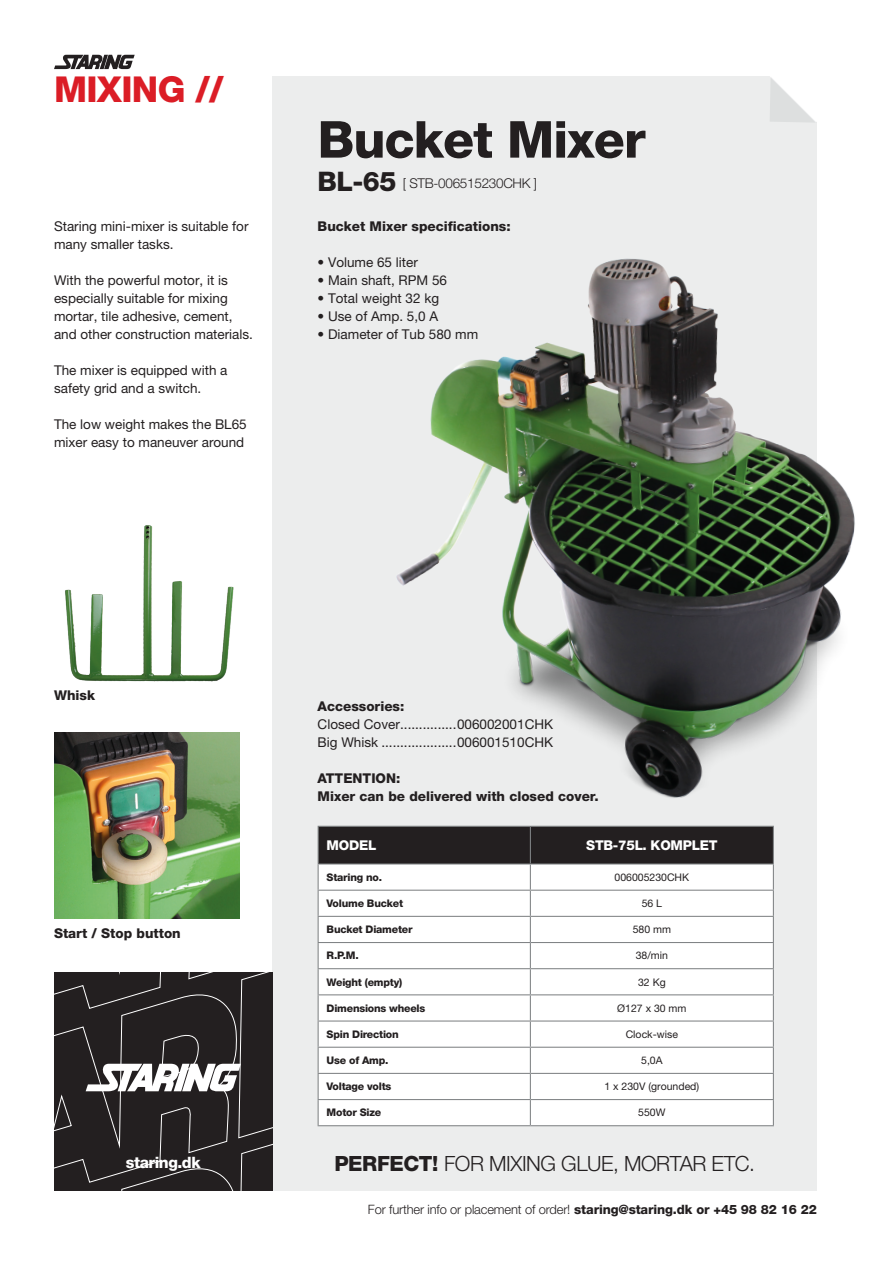
<style>
.page{position:relative;width:893px;height:1263px;background:#fff}
.page>*{position:absolute;margin:0;border:0;box-sizing:border-box;transform-origin:0 0}
.t1{font:800 51px "Helvetica Neue LT Pro";letter-spacing:-.02em;color:#231f20}
.t2{font:800 35.7px "Helvetica Neue LT Pro";letter-spacing:-.02em;color:#db1d26}
.t3{font:300 21px "Helvetica Neue LT Pro";letter-spacing:-.02em;color:#231f20}
.t4{font:800 15.75px "Helvetica Neue LT Pro";letter-spacing:-.03em;color:#fff}
.t5{font:13.5px/18px "Helvetica Neue LT Pro";color:#231f20}
.t6{font:800 13.5px "Helvetica Neue LT Pro";color:#231f20}
.t7{font:300 13.5px "Helvetica Neue LT Pro";letter-spacing:-.02em;color:#231f20}
.t8{font:800 13.5px "Helvetica Neue LT Pro";letter-spacing:-.02em;color:#fff}
.t9{font:300 12.9px "Helvetica Neue LT Pro";letter-spacing:-.01em;color:#231f20}
.t10{font:800 10.5px "Helvetica Neue LT Pro";letter-spacing:-.02em;color:#231f20}
.t11{font:10.5px "Helvetica Neue LT Pro";color:#231f20}
.s1{font-weight:800;font-size:27px}
.s2{font-weight:800}
</style>
<div class="page">
<div style="left:273px;top:77px;width:544px;height:1114px;background:#eceded"></div>
<svg style="left:770px;top:77px;width:47px;height:45px"></svg>
<svg style="left:54px;top:55px;width:81px;height:14px"></svg>
<svg style="left:54px;top:972px;width:219px;height:219px;background:#373334"></svg>
<img style="left:396px;top:258px;width:459px;height:540px">
<svg style="left:318px;top:826px;width:456px;height:299px;background:#dedede"></svg>
<hr style="left:318px;top:1125px;width:212px;height:1px;background:#818486">
<hr style="left:530px;top:1125px;width:244px;height:1px;background:#818486">
<img style="left:54px;top:733px;width:186px;height:186px">
<img style="left:65px;top:525px;width:169px;height:157px">
<h2 class="t2" style="left:54px;top:68px;width:171px">MIXING //</h2>
<p class="t5" style="left:54px;top:217px;width:196px">Staring mini-mixer is suitable for many smaller tasks.</p>
<p class="t5" style="left:54px;top:271px;width:201px">With the powerful motor, it is especially suitable for mixing mortar, tile adhesive, cement, and other construction materials.</p>
<p class="t5" style="left:54px;top:361px;width:175px">The mixer is equipped with a safety grid and a switch.</p>
<p class="t5" style="left:54px;top:415px;width:194px">The low weight makes the BL65 mixer easy to maneuver around</p>
<p class="t1" style="left:318px;top:109px;width:329px">Bucket Mixer</p>
<p class="t7" style="left:318px;top:175px;width:221px"><span class="s1">BL-65</span> [ STB-006515230CHK ]</p>
<p class="t6" style="left:318px;top:218px;width:195px">Bucket Mixer specifications:</p>
<p class="t5" style="left:318px;top:253px;width:102px">• Volume 65 liter</p>
<p class="t5" style="left:318px;top:271px;width:131px">• Main shaft, RPM 56</p>
<p class="t5" style="left:318px;top:289px;width:123px">• Total weight 32 kg</p>
<p class="t5" style="left:318px;top:307px;width:122px">• Use of Amp. 5,0 A</p>
<p class="t5" style="left:318px;top:325px;width:162px">• Diameter of Tub 580 mm</p>
<p class="t6" style="left:54px;top:687px;width:43px">Whisk</p>
<p class="t6" style="left:54px;top:925px;width:128px">Start / Stop button</p>
<p class="t4" style="left:126px;top:1153px;width:76px">staring.dk</p>
<p class="t6" style="left:318px;top:698px;width:88px">Accessories:</p>
<p class="t5" style="left:318px;top:715px;width:237px">Closed Cover...............006002001CHK</p>
<p class="t5" style="left:318px;top:733px;width:237px">Big Whisk ....................006001510CHK</p>
<p class="t6" style="left:318px;top:770px;width:84px">ATTENTION:</p>
<p class="t6" style="left:318px;top:788px;width:283px">Mixer can be delivered with closed cover.</p>
<p class="t8" style="left:327px;top:837px;width:51px">MODEL</p>
<p class="t8" style="left:586px;top:837px;width:133px">STB-75L. KOMPLET</p>
<p class="t10" style="left:327px;top:871px;width:57px">Staring no.</p>
<p class="t11" style="left:614px;top:871px;width:76px">006005230CHK</p>
<p class="t10" style="left:327px;top:897px;width:78px">Volume Bucket</p>
<p class="t11" style="left:642px;top:897px;width:22px">56 L</p>
<p class="t10" style="left:327px;top:923px;width:87px">Bucket Diameter</p>
<p class="t11" style="left:633px;top:923px;width:40px">580 mm</p>
<p class="t10" style="left:327px;top:949px;width:34px">R.P.M.</p>
<p class="t11" style="left:636px;top:949px;width:34px">38/min</p>
<p class="t10" style="left:327px;top:975px;width:77px">Weight (empty)</p>
<p class="t11" style="left:638px;top:975px;width:29px">32 Kg</p>
<p class="t10" style="left:327px;top:1002px;width:100px">Dimensions wheels</p>
<p class="t11" style="left:617px;top:1002px;width:71px">Ø127 x 30 mm</p>
<p class="t10" style="left:327px;top:1028px;width:74px">Spin Direction</p>
<p class="t11" style="left:626px;top:1028px;width:54px">Clock-wise</p>
<p class="t10" style="left:327px;top:1054px;width:63px">Use of Amp.</p>
<p class="t11" style="left:641px;top:1054px;width:23px">5,0A</p>
<p class="t10" style="left:327px;top:1080px;width:66px">Voltage volts</p>
<p class="t11" style="left:604px;top:1080px;width:96px">1 x 230V (grounded)</p>
<p class="t10" style="left:327px;top:1106px;width:56px">Motor Size</p>
<p class="t11" style="left:638px;top:1106px;width:29px">550W</p>
<p class="t3" style="left:334px;top:1151px;width:422px"><span class="s2">PERFECT!</span> FOR MIXING GLUE, MORTAR ETC.</p>
<p class="t9" style="left:368px;top:1202px;width:450px">For further info or placement of order! <span class="s2">staring@staring.dk or +45 98 82 16 22</span></p>
</div>
